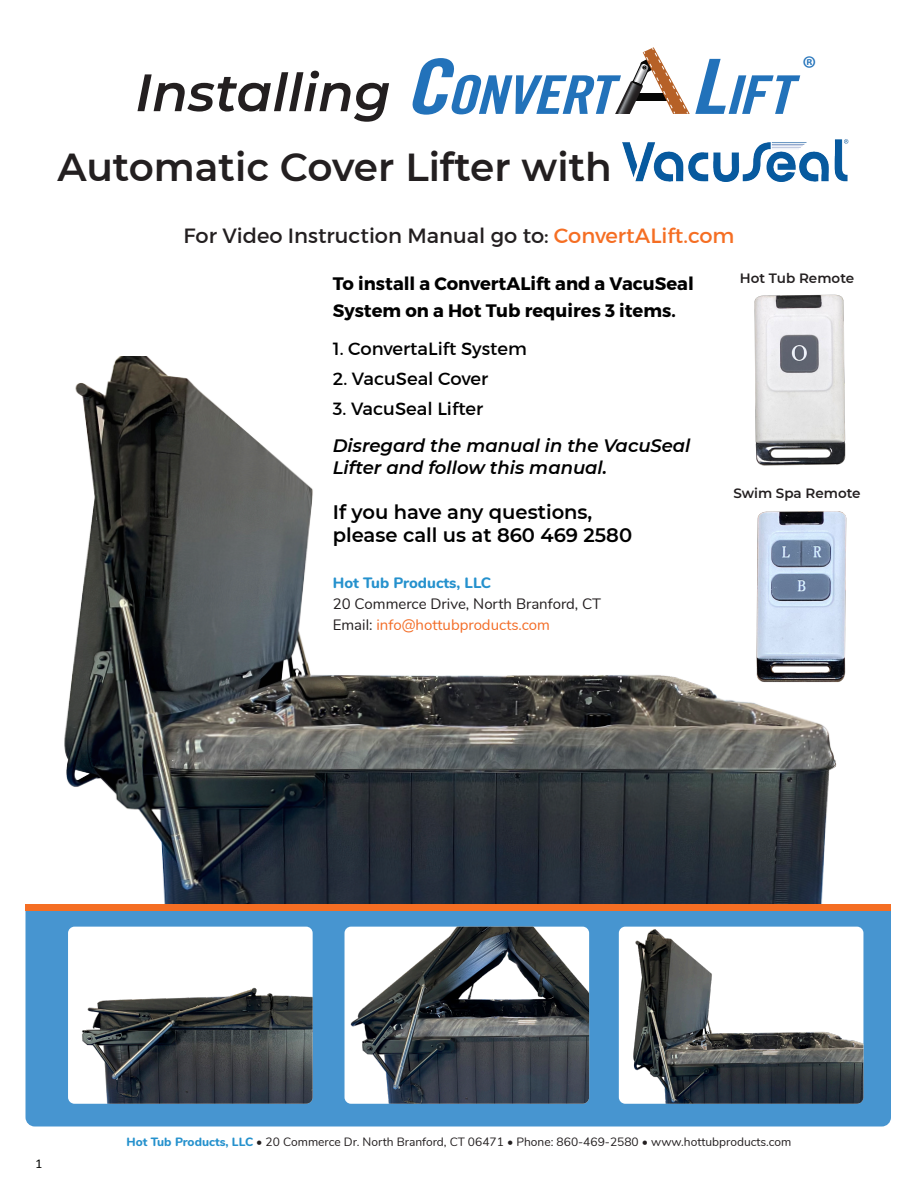
<style>
.page{position:relative;width:918px;height:1188px;background:#fff}
.page>*{position:absolute;margin:0;border:0;box-sizing:border-box;transform-origin:0 0}
.t1{font:italic 600 52.5px "Montserrat";color:#231f20}
.t2{font:600 39px "Montserrat";color:#231f20}
.t3{font:34.5px "Myriad Pro";color:#2272ba}
.t4{font:21px "Montserrat";color:#231f20}
.t5{font:600 19.5px "Montserrat";color:#000}
.t6{font:700 18px/27px "Montserrat";color:#000}
.t7{font:italic 600 18px "Montserrat";color:#000}
.t8{font:18px "Montserrat";color:#000}
.t9{font:15px "Nunito";color:#231f20}
.t10{font:15px "Nunito";color:#f36c26}
.t11{font:800 15px "Nunito";color:#2591cd}
.t12{font:600 13.5px "Montserrat";color:#231f20}
.t13{font:13.5px "Calibri";color:#040503}
.t14{font:12px "Nunito";color:#231f20}
.s1{color:#f56e23}
.s2{color:#231f20}
.s3{font-weight:800;color:#2591cd}
</style>
<div class="page">
<img style="left:64px;top:356px;width:773px;height:548px">
<div style="left:26px;top:910px;width:865px;height:216px;background:#4795d0"></div>
<div style="left:26px;top:904px;width:865px;height:6px;background:#f56e23"></div>
<svg style="left:413px;top:47px;width:387px;height:68px"></svg>
<img style="left:741px;top:294px;width:105px;height:175px">
<img style="left:741px;top:507px;width:106px;height:180px">
<img style="left:622px;top:139px;width:227px;height:43px">
<img style="left:68px;top:927px;width:245px;height:177px">
<img style="left:345px;top:927px;width:244px;height:177px">
<img style="left:619px;top:927px;width:244px;height:177px">
<p class="t1" style="left:135px;top:55px;width:257px">Installing</p>
<p class="t2" style="left:58px;top:140px;width:556px">Automatic Cover Lifter with</p>
<p class="t3" style="left:802px;top:47px;width:16px">®</p>
<p class="t4" style="left:184px;top:223px;width:552px">For Video Instruction Manual go to: <span class="s1">ConvertALift.com</span></p>
<p class="t6" style="left:333px;top:270px;width:363px">To install a ConvertALift and a VacuSeal<br>System on a Hot Tub requires 3 items.</p>
<p class="t8" style="left:333px;top:337px;width:195px">1. ConvertaLift System</p>
<p class="t8" style="left:333px;top:367px;width:157px">2. VacuSeal Cover</p>
<p class="t8" style="left:333px;top:397px;width:152px">3. VacuSeal Lifter</p>
<p class="t7" style="left:333px;top:433px;width:359px">Disregard the manual in the VacuSeal</p>
<p class="t7" style="left:333px;top:454px;width:276px">Lifter and follow this manual.</p>
<p class="t5" style="left:333px;top:498px;width:261px">If you have any questions,</p>
<p class="t5" style="left:333px;top:521px;width:301px">please call us at 860 469 2580</p>
<p class="t12" style="left:740px;top:269px;width:116px">Hot Tub Remote</p>
<p class="t12" style="left:733px;top:483px;width:129px">Swim Spa Remote</p>
<p class="t11" style="left:333px;top:572px;width:160px">Hot Tub Products, LLC</p>
<p class="t9" style="left:333px;top:593px;width:270px">20 Commerce Drive, North Branford, CT</p>
<p class="t10" style="left:333px;top:614px;width:219px"><span class="s2">Email:</span> info@hottubproducts.com</p>
<p class="t13" style="left:36px;top:1154px;width:8px">1</p>
<p class="t14" style="left:127px;top:1133px;width:666px"><span class="s3">Hot Tub Products, LLC</span> • 20 Commerce Dr. North Branford, CT 06471 • Phone: 860-469-2580 • www.hottubproducts.com</p>
</div>
